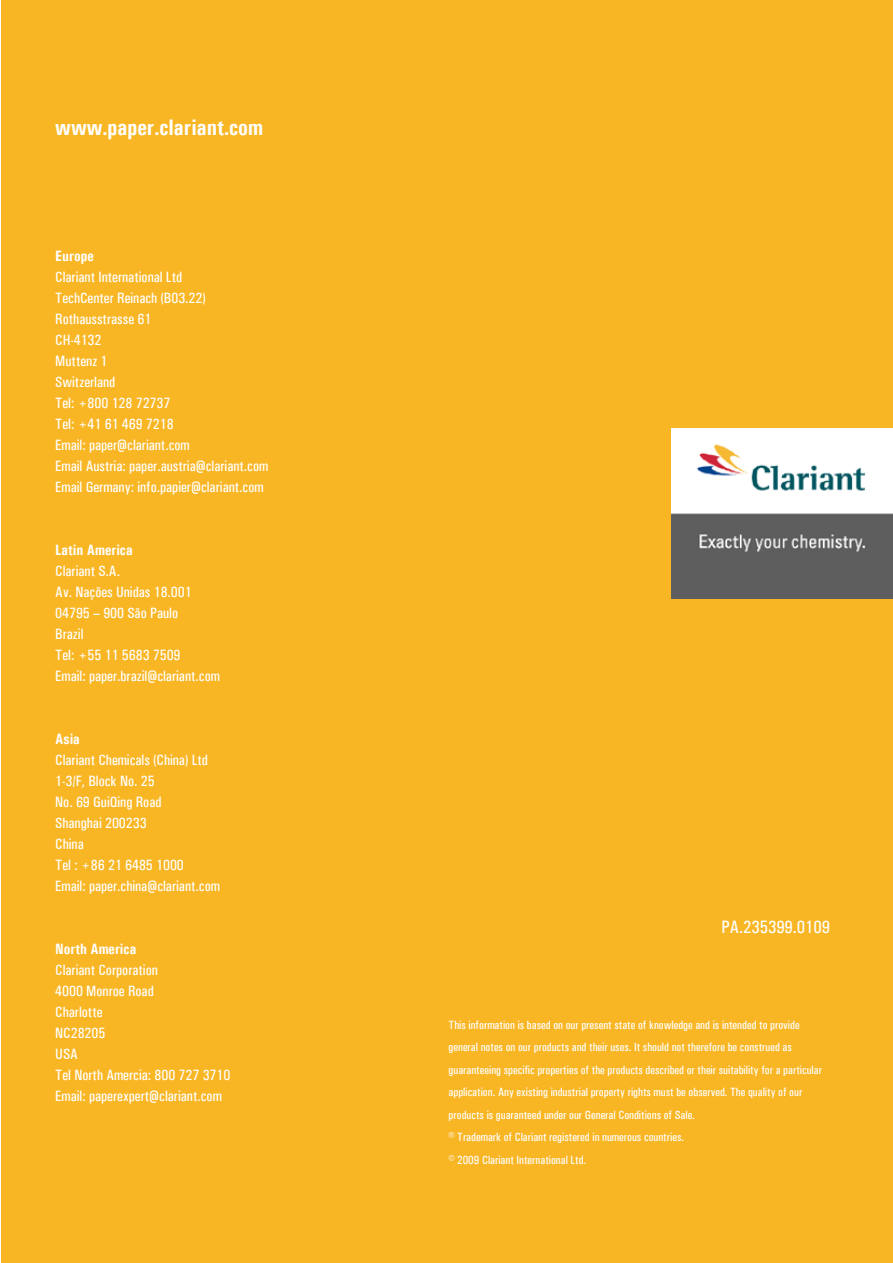
<style>
.page{position:relative;width:893px;height:1263px;background:#fff}
.page>*{position:absolute;margin:0;border:0;box-sizing:border-box;transform-origin:0 0}
.t1{font:700 22.5px "Univers Condensed";color:#fff}
.t2{font:500 18px "Univers Condensed";color:#fff}
.t3{font:500 15px/21px "Univers Condensed";color:#fff}
.t4{font:700 15px "Univers Condensed";color:#fff}
.t5{font:500 12px/22.5px "Univers Condensed";color:#fff}
</style>
<div class="page">
<div style="left:1px;top:0;width:892px;height:1263px;background:#f9b624"></div>
<img style="left:671px;top:428px;width:222px;height:170px">
<h1 class="t1" style="left:55px;top:113px;width:209px">www.paper.clariant.com</h1>
<p class="t4" style="left:55px;top:247px;width:40px">Europe</p>
<p class="t3" style="left:55px;top:267px;width:215px">Clariant International Ltd<br>TechCenter Reinach (B03.22)<br>Rothausstrasse 61<br>CH-4132<br>Muttenz 1<br>Switzerland<br>Tel: +800 128 72737<br>Tel: +41 61 469 7218<br>Email: paper@clariant.com<br>Email Austria: paper.austria@clariant.com<br>Email Germany: info.papier@clariant.com</p>
<p class="t4" style="left:55px;top:541px;width:79px">Latin America</p>
<p class="t3" style="left:55px;top:561px;width:166px">Clariant S.A.<br>Av. Nações Unidas 18.001<br>04795 – 900 São Paulo<br>Brazil<br>Tel: +55 11 5683 7509<br>Email: paper.brazil@clariant.com</p>
<p class="t4" style="left:55px;top:730px;width:26px">Asia</p>
<p class="t3" style="left:55px;top:750px;width:166px">Clariant Chemicals (China) Ltd<br>1-3/F, Block No. 25<br>No. 69 GuiQing Road<br>Shanghai 200233<br>China<br>Tel : +86 21 6485 1000<br>Email: paper.china@clariant.com</p>
<p class="t4" style="left:55px;top:940px;width:83px">North America</p>
<p class="t3" style="left:55px;top:960px;width:177px">Clariant Corporation<br>4000 Monroe Road<br>Charlotte<br>NC28205<br>USA<br>Tel North Amercia: 800 727 3710<br>Email: paperexpert@clariant.com</p>
<p class="t2" style="left:722px;top:916px;width:110px">PA.235399.0109</p>
<p class="t5" style="left:449px;top:1013px;width:375px">This information is based on our present state of knowledge and is intended to provide general notes on our products and their uses. It should not therefore be construed as guaranteeing specific properties of the products described or their suitability for a particular application. Any existing industrial property rights must be observed. The quality of our products is guaranteed under our General Conditions of Sale.<br>® Trademark of Clariant registered in numerous countries.<br>© 2009 Clariant International Ltd.</p>
</div>
